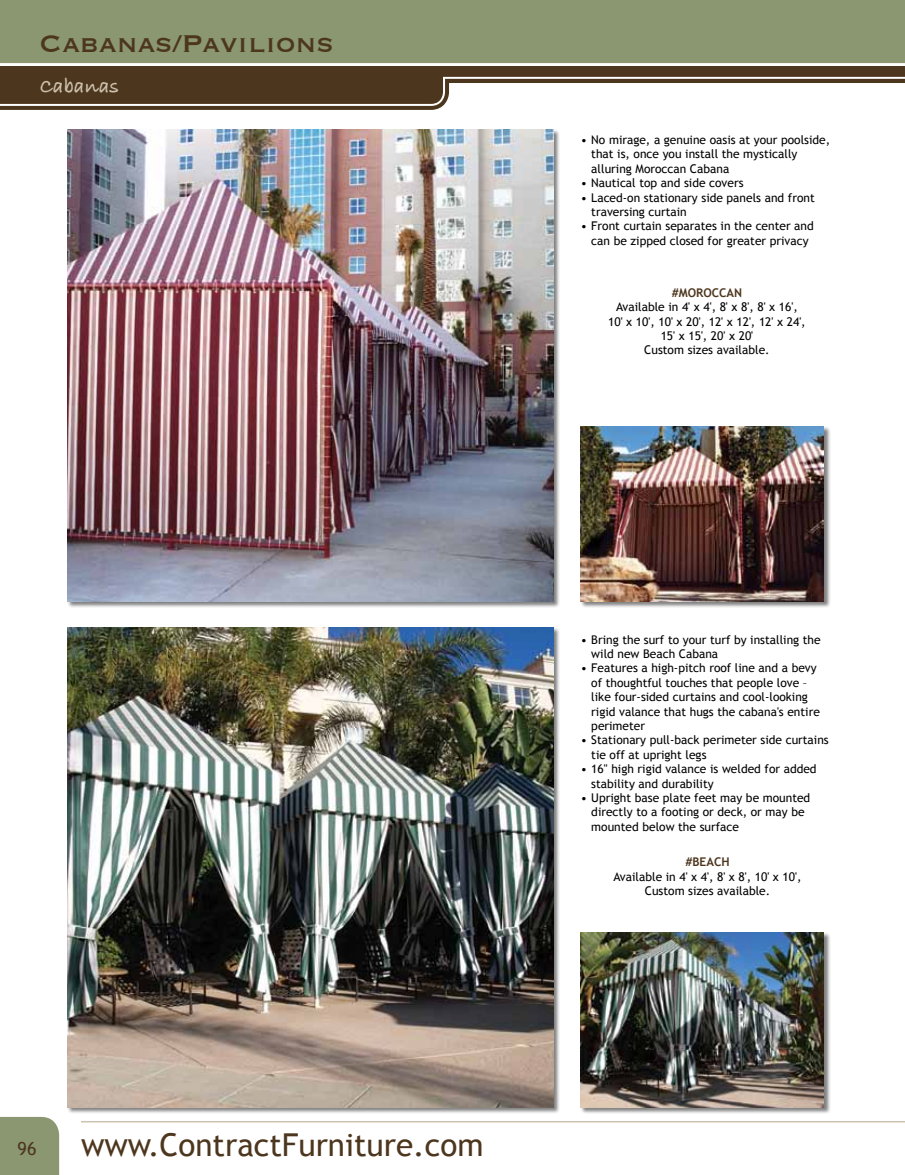
<style>
.page{position:relative;width:905px;height:1175px;background:#fff}
.page>*{position:absolute;margin:0;border:0;box-sizing:border-box;transform-origin:0 0}
.t1{font:31.5px "Trebuchet MS";color:#4d361e}
.t2{font:31.5px "Copperplate";color:#4d361e}
.t3{font:21px "Bradley Hand ITCTT Bold";color:#cdc2af}
.t4{font:18px "Trebuchet MS";color:#4d361e}
.t5{font:12px/14.4px "Trebuchet MS";color:#000}
.t6{font:700 12px "Trebuchet MS";color:#4d361e}
.s1{font-weight:700;color:#4d361e}
</style>
<div class="page">
<div style="left:0;top:1116px;width:59px;height:58px;background:#8a9771"></div>
<hr style="left:81px;top:1120px;width:823px;height:2px;background:#cdc2af">
<div style="left:0;top:0;width:904px;height:63px;background:#8a9771"></div>
<div style="left:446px;top:75px;width:458px;height:8px;background:#4d361e"></div>
<div style="left:0;top:66px;width:904px;height:11px;background:#4d361e"></div>
<svg style="left:0;top:76px;width:451px;height:34px;background:#59442d"></svg>
<hr style="left:443px;top:77px;width:461px;height:2px;background:#fff">
<div style="left:67px;top:129px;width:493px;height:479px;background:#000;opacity:.5"></div>
<img style="left:68px;top:129px;width:486px;height:473px">
<div style="left:67px;top:627px;width:493px;height:487px;background:#000;opacity:.5"></div>
<img style="left:68px;top:627px;width:486px;height:480px">
<div style="left:580px;top:426px;width:250px;height:182px;background:#000;opacity:.5"></div>
<img style="left:580px;top:426px;width:244px;height:176px">
<div style="left:580px;top:932px;width:250px;height:182px;background:#000;opacity:.5"></div>
<img style="left:580px;top:932px;width:244px;height:175px">
<p class="t2" style="left:40px;top:23px;width:296px">Cabanas/Pavilions</p>
<p class="t3" style="left:40px;top:70px;width:81px">Cabanas</p>
<p class="t5" style="left:591px;top:133px;width:240px;text-indent:-10px">• No mirage, a genuine oasis at your poolside, that is, once you install the mystically alluring Moroccan Cabana</p>
<p class="t5" style="left:580px;top:176px;width:164px">• Nautical top and side covers</p>
<p class="t5" style="left:591px;top:190px;width:225px;text-indent:-10px">• Laced-on stationary side panels and front traversing curtain</p>
<p class="t5" style="left:580px;top:219px;width:234px;text-align:center">• Front curtain separates in the center and can be zipped closed for greater privacy</p>
<p class="t5" style="left:608px;top:285px;width:199px;text-align:center"><span class="s1">#MOROCCAN<br></span>Available in 4' x 4', 8' x 8', 8' x 16',<br>10' x 10', 10' x 20', 12' x 12', 12' x 24',<br>15' x 15', 20' x 20'<br>Custom sizes available.</p>
<p class="t4" style="left:18px;top:1137px;width:20px">96</p>
<p class="t1" style="left:81px;top:1126px;width:404px">www.ContractFurniture.com</p>
<p class="t5" style="left:591px;top:632px;width:231px;text-indent:-10px">• Bring the surf to your turf by installing the wild new Beach Cabana</p>
<p class="t5" style="left:591px;top:661px;width:230px;text-indent:-10px">• Features a high-pitch roof line and a bevy of thoughtful touches that people love – like four-sided curtains and cool-looking rigid valance that hugs the cabana's entire perimeter</p>
<p class="t5" style="left:591px;top:733px;width:239px;text-indent:-10px">• Stationary pull-back perimeter side curtains tie off at upright legs</p>
<p class="t5" style="left:591px;top:762px;width:227px;text-indent:-10px">• 16" high rigid valance is welded for added stability and durability</p>
<p class="t5" style="left:591px;top:790px;width:220px;text-indent:-10px">• Upright base plate feet may be mounted directly to a footing or deck, or may be mounted below the surface</p>
<p class="t6" style="left:685px;top:854px;width:37px">#BEACH</p>
<p class="t5" style="left:613px;top:869px;width:189px">Available in 4' x 4', 8' x 8', 10' x 10',</p>
<p class="t5" style="left:645px;top:884px;width:127px">Custom sizes available.</p>
</div>
